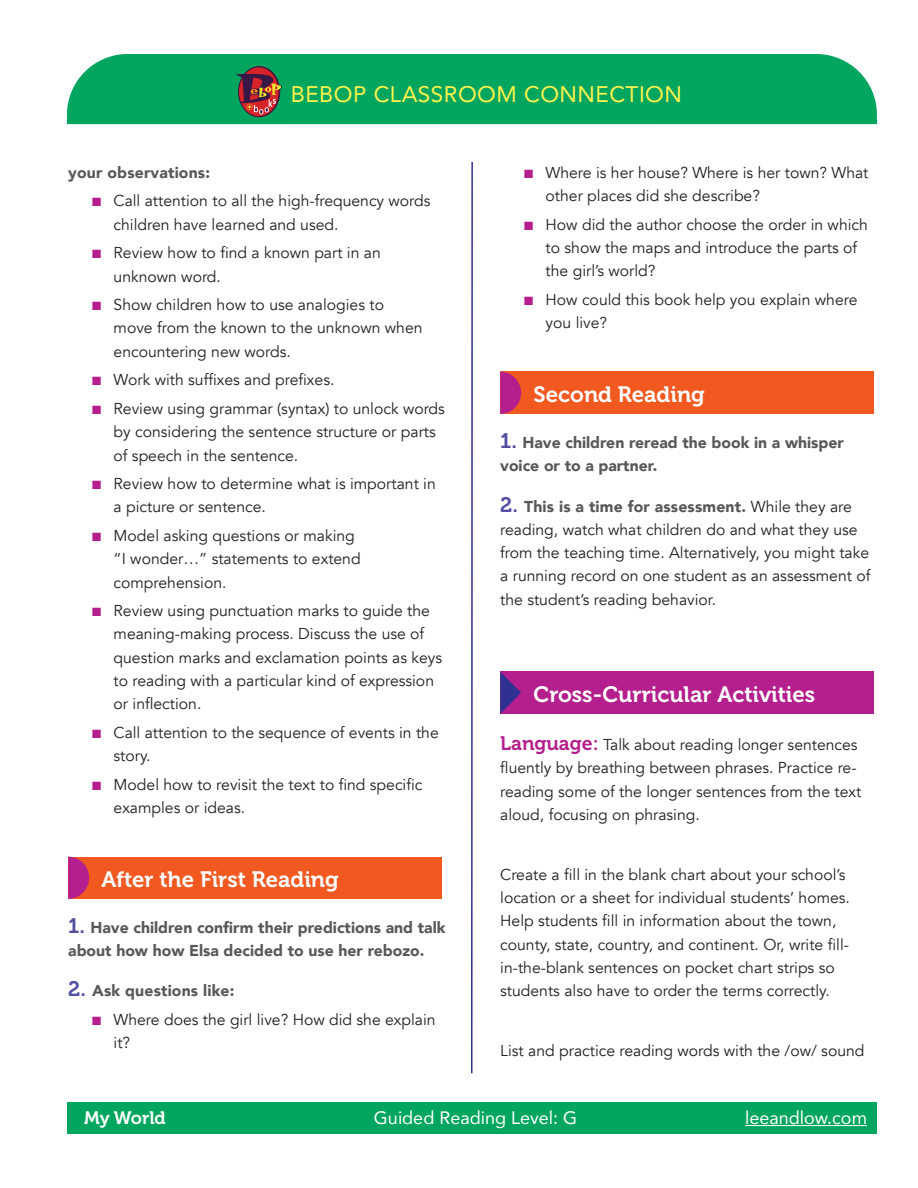
<style>
.page{position:relative;width:918px;height:1188px;background:#fff}
.page>*{position:absolute;margin:0;border:0;box-sizing:border-box;transform-origin:0 0}
.t1{font:22.5px "Avenir";letter-spacing:.02em;color:#fff34f}
.t2{font:22.2px "Museo 700";color:#fff}
.t3{font:18px "Avenir";color:#fff}
.t4{font:18px "Museo 700";color:#fff}
.cross_curricular_par{font:15.75px/23.2px "Avenir";color:#231f20}
.t5{font:900 15.75px/23.2px "Avenir";color:#57585a}
.s1{color:#b41e8d}
.s2{font-family:"Museo 700";font-weight:400;font-size:21px;color:#504fa1}
.s3{font-family:"Museo 700";font-size:21px;color:#504fa1}
.s4{font-weight:900;color:#57585a}
.s5{font-family:"Museo 700";font-size:19.5px;color:#b41e8d}
</style>
<div class="page">
<div style="left:67px;top:54px;width:810px;height:70px;background:#00a65d"></div>
<hr style="left:471px;top:162px;width:2px;height:911px;background:#2e3092">
<div style="left:67px;top:1103px;width:810px;height:31px;background:#00a65d"></div>
<hr style="left:745px;top:1125px;width:122px;height:1px;background:#fff">
<svg style="left:239px;top:67px;width:40px;height:50px"></svg>
<div style="left:238px;top:66px;width:42px;height:51px;border:1px solid #371745;border-radius:50%"></div>
<svg style="left:236px;top:74px;width:46px;height:40px;background:#794b43"></svg>
<div style="left:68px;top:857px;width:374px;height:42px;background:#f15921"></div>
<svg style="left:68px;top:857px;width:21px;height:42px"></svg>
<div style="left:500px;top:372px;width:374px;height:42px;background:#f15921"></div>
<svg style="left:500px;top:372px;width:21px;height:42px"></svg>
<div style="left:500px;top:672px;width:374px;height:42px;background:#b41e8d"></div>
<svg style="left:500px;top:672px;width:21px;height:42px"></svg>
<h1 class="t1" style="left:291px;top:76px;width:393px">BEBOP CLASSROOM CONNECTION</h1>
<p class="t5" style="left:68px;top:160px;width:143px">your observations:</p>
<p class="cross_curricular_par" style="left:114px;top:190px;width:318px;text-indent:-22px"><span class="s1">■</span> Call attention to all the high-frequency words children have learned and used.</p>
<p class="cross_curricular_par" style="left:114px;top:242px;width:269px;text-indent:-22px"><span class="s1">■</span> Review how to find a known part in an unknown word.</p>
<p class="cross_curricular_par" style="left:114px;top:293px;width:310px;text-indent:-22px"><span class="s1">■</span> Show children how to use analogies to move from the known to the unknown when encountering new words.</p>
<p class="cross_curricular_par" style="left:92px;top:369px;width:244px"><span class="s1">■</span> Work with suffixes and prefixes.</p>
<p class="cross_curricular_par" style="left:114px;top:397px;width:333px;text-indent:-22px"><span class="s1">■</span> Review using grammar (syntax) to unlock words by considering the sentence structure or parts of speech in the sentence.</p>
<p class="cross_curricular_par" style="left:114px;top:472px;width:324px;text-indent:-22px"><span class="s1">■</span> Review how to determine what is important in a picture or sentence.</p>
<p class="cross_curricular_par" style="left:114px;top:524px;width:249px;text-indent:-22px"><span class="s1">■</span> Model asking questions or making “I wonder…” statements to extend comprehension.</p>
<p class="cross_curricular_par" style="left:114px;top:599px;width:330px;text-indent:-22px"><span class="s1">■</span> Review using punctuation marks to guide the meaning-making process. Discuss the use of question marks and exclamation points as keys to reading with a particular kind of expression or inflection.</p>
<p class="cross_curricular_par" style="left:114px;top:721px;width:327px;text-indent:-22px"><span class="s1">■</span> Call attention to the sequence of events in the story.</p>
<p class="cross_curricular_par" style="left:114px;top:773px;width:310px;text-indent:-22px"><span class="s1">■</span> Model how to revisit the text to find specific examples or ideas.</p>
<p class="t2" style="left:102px;top:867px;width:239px">After the First Reading</p>
<p class="t5" style="left:68px;top:915px;width:379px"><span class="s2">1.</span> Have children confirm their predictions and talk about how how Elsa decided to use her rebozo.</p>
<p class="t5" style="left:68px;top:979px;width:168px"><span class="s2">2.</span> Ask questions like:</p>
<p class="cross_curricular_par" style="left:114px;top:1008px;width:323px;text-indent:-22px"><span class="s1">■</span> Where does the girl live? How did she explain it?</p>
<p class="cross_curricular_par" style="left:546px;top:161px;width:324px;text-indent:-22px"><span class="s1">■</span> Where is her house? Where is her town? What other places did she describe?</p>
<p class="cross_curricular_par" style="left:546px;top:213px;width:324px;text-indent:-22px"><span class="s1">■</span> How did the author choose the order in which to show the maps and introduce the parts of the girl’s world?</p>
<p class="cross_curricular_par" style="left:546px;top:288px;width:313px;text-indent:-22px"><span class="s1">■</span> How could this book help you explain where you live?</p>
<p class="t2" style="left:534px;top:382px;width:173px">Second Reading</p>
<p class="t5" style="left:500px;top:430px;width:345px"><span class="s2">1.</span> Have children reread the book in a whisper voice or to a partner.</p>
<p class="cross_curricular_par" style="left:500px;top:495px;width:372px"><span class="s3">2.</span> <span class="s4">This is a time for assessment.</span> While they are reading, watch what children do and what they use from the teaching time. Alternatively, you might take a running record on one student as an assessment of the student’s reading behavior.</p>
<p class="t2" style="left:534px;top:682px;width:283px">Cross-Curricular Activities</p>
<p class="cross_curricular_par" style="left:500px;top:733px;width:363px"><span class="s5">Language:</span> Talk about reading longer sentences fluently by breathing between phrases. Practice re&shy;reading some of the longer sentences from the text aloud, focusing on phrasing.</p>
<p class="cross_curricular_par" style="left:500px;top:863px;width:351px">Create a fill in the blank chart about your school’s location or a sheet for individual students’ homes.<br>Help students fill in information about the town, county, state, country, and continent. Or, write fill&shy;in-the-blank sentences on pocket chart strips so students also have to order the terms correctly.</p>
<p class="cross_curricular_par" style="left:500px;top:1039px;width:366px">List and practice reading words with the /ow/ sound</p>
<p class="t4" style="left:84px;top:1108px;width:83px">My World</p>
<p class="t3" style="left:374px;top:1104px;width:205px">Guided Reading Level: G</p>
<p class="t3" style="left:745px;top:1104px;width:123px">leeandlow.com</p>
</div>
